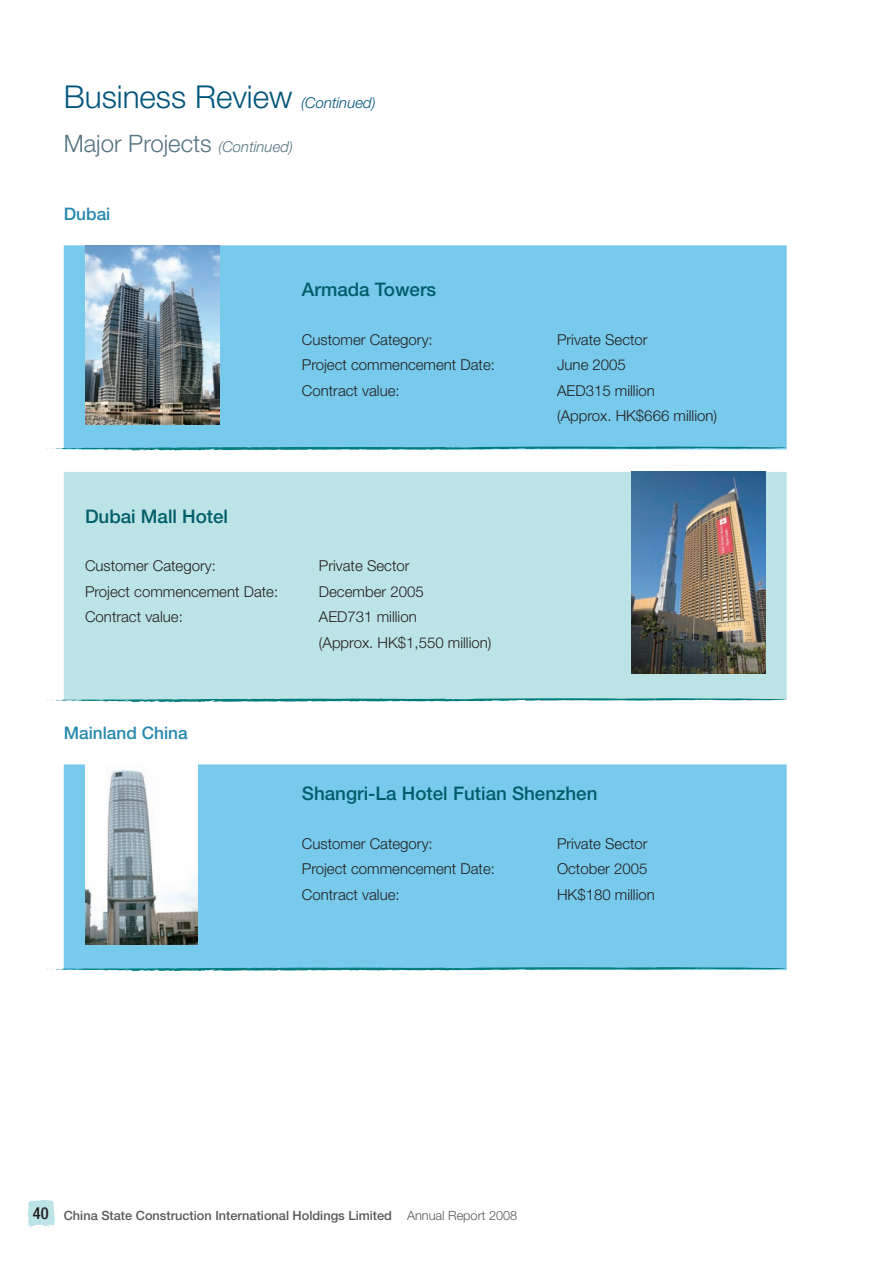
<style>
.page{position:relative;width:893px;height:1263px;background:#fff}
.page>*{position:absolute;margin:0;border:0;box-sizing:border-box;transform-origin:0 0}
.t1{font:300 31.5px "Helvetica Neue LT Std";color:#01547c}
.t2{font:300 24px "Helvetica Neue LT Std";color:#557482}
.t3{font:500 18.75px "Helvetica Neue LT Std";color:#005e6b}
.t4{font:500 17.25px "Helvetica Neue LT Std";color:#2689ae}
.t5{font:500 condensed 16.5px "Helvetica Neue LT Std";color:#231f20}
.t6{font:300 15px/25.5px "Helvetica Neue LT Std";color:#231f20}
.t7{font:500 12.75px "Helvetica Neue LT Std";color:#57585a}
.s1{font-style:italic;font-size:15px}
.s2{font-weight:300}
</style>
<div class="page">
<svg style="left:28px;top:1199px;width:27px;height:28px"></svg>
<div style="left:64px;top:245px;width:723px;height:201px;background:#77caec"></div>
<img style="left:85px;top:245px;width:134px;height:179px">
<div style="left:64px;top:472px;width:723px;height:226px;background:#bce3e5"></div>
<img style="left:631px;top:472px;width:134px;height:201px">
<div style="left:64px;top:764px;width:723px;height:203px;background:#77caec"></div>
<img style="left:85px;top:764px;width:113px;height:181px">
<svg style="left:47px;top:446px;width:740px;height:5px"></svg>
<svg style="left:47px;top:698px;width:740px;height:5px"></svg>
<svg style="left:47px;top:967px;width:740px;height:5px"></svg>
<h1 class="t1" style="left:64px;top:85px;width:313px">Business Review <span class="s1">(Continued)</span></h1>
<h2 class="t2" style="left:64px;top:135px;width:231px">Major Projects <span class="s1">(Continued)</span></h2>
<p class="t4" style="left:64px;top:208px;width:48px">Dubai</p>
<p class="t3" style="left:302px;top:283px;width:136px">Armada Towers</p>
<p class="t6" style="left:302px;top:328px;width:132px">Customer Category:</p>
<p class="t6" style="left:557px;top:328px;width:92px">Private Sector</p>
<p class="t6" style="left:302px;top:354px;width:195px">Project commencement Date:</p>
<p class="t6" style="left:557px;top:354px;width:70px">June 2005</p>
<p class="t6" style="left:302px;top:379px;width:99px">Contract value:</p>
<p class="t6" style="left:557px;top:379px;width:162px">AED315 million<br>(Approx. HK$666 million)</p>
<p class="t3" style="left:85px;top:509px;width:145px">Dubai Mall Hotel</p>
<p class="t6" style="left:85px;top:555px;width:132px">Customer Category:</p>
<p class="t6" style="left:319px;top:555px;width:92px">Private Sector</p>
<p class="t6" style="left:85px;top:580px;width:195px">Project commencement Date:</p>
<p class="t6" style="left:319px;top:580px;width:106px">December 2005</p>
<p class="t6" style="left:85px;top:606px;width:99px">Contract value:</p>
<p class="t6" style="left:319px;top:606px;width:174px">AED731 million<br>(Approx. HK$1,550 million)</p>
<p class="t4" style="left:64px;top:727px;width:125px">Mainland China</p>
<p class="t3" style="left:302px;top:787px;width:297px">Shangri-La Hotel Futian Shenzhen</p>
<p class="t6" style="left:302px;top:832px;width:132px">Customer Category:</p>
<p class="t6" style="left:557px;top:832px;width:92px">Private Sector</p>
<p class="t6" style="left:302px;top:858px;width:195px">Project commencement Date:</p>
<p class="t6" style="left:557px;top:858px;width:92px">October 2005</p>
<p class="t6" style="left:302px;top:883px;width:99px">Contract value:</p>
<p class="t6" style="left:557px;top:883px;width:99px">HK$180 million</p>
<p class="t5" style="left:33px;top:1207px;width:17px">40</p>
<p class="t7" style="left:64px;top:1210px;width:455px">China State Construction International Holdings Limited <span class="s2">Annual Report 2008</span></p>
</div>
